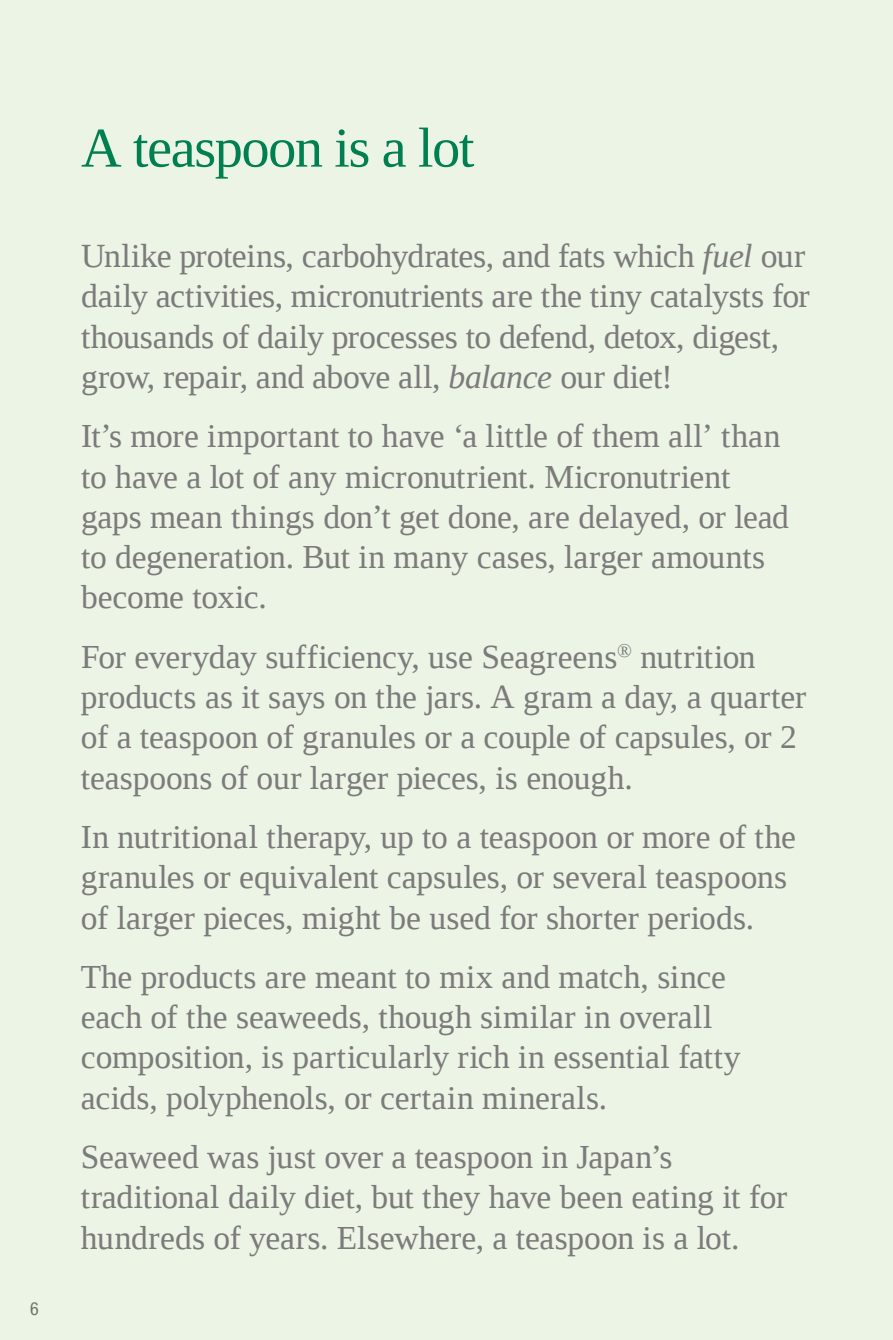
<style>
.page{position:relative;width:893px;height:1340px;background:#fff}
.page>*{position:absolute;margin:0;border:0;box-sizing:border-box;transform-origin:0 0}
.t1{font:56.25px "Tinos";letter-spacing:-.025em;color:#007f51}
.t2{font:33.75px/40.5px "Tinos";letter-spacing:-.01em;color:#7c7b7b}
.t3{font:33.52px/40.3px "Tinos";letter-spacing:-.005em;color:#7c7b7b}
.t4{font:condensed 18px "Helvetica Neue LT";color:#7c7b7b}
.s1{font-style:italic}
</style>
<div class="page">
<div style="left:0;top:0;width:893px;height:1339px;background:#ecf4e5"></div>
<p class="t4" style="left:30px;top:1297px;width:10px">6</p>
<h1 class="t1" style="left:81px;top:118px;width:395px">A teaspoon is a lot</h1>
<p class="t2" style="left:81px;top:235px;width:730px">Unlike proteins, carbohydrates, and fats which <span class="s1">fuel</span> our daily activities, micronutrients are the tiny catalysts for thousands of daily processes to defend, detox, digest, grow, repair, and above all, <span class="s1">balance</span> our diet!</p>
<p class="t3" style="left:81px;top:416px;width:709px">It’s more important to have ‘a little of them all’ than to have a lot of any micronutrient. Micronutrient gaps mean things don’t get done, are delayed, or lead to degeneration. But in many cases, larger amounts become toxic.</p>
<p class="t3" style="left:81px;top:637px;width:727px">For everyday sufficiency, use Seagreens<sup>®</sup> nutrition products as it says on the jars. A gram a day, a quarter of a teaspoon of granules or a couple of capsules, or 2 teaspoons of our larger pieces, is enough.</p>
<p class="t3" style="left:81px;top:817px;width:717px">In nutritional therapy, up to a teaspoon or more of the granules or equivalent capsules, or several teaspoons of larger pieces, might be used for shorter periods.</p>
<p class="t3" style="left:81px;top:957px;width:661px">The products are meant to mix and match, since each of the seaweeds, though similar in overall composition, is particularly rich in essential fatty acids, polyphenols, or certain minerals.</p>
<p class="t3" style="left:81px;top:1137px;width:708px">Seaweed was just over a teaspoon in Japan’s traditional daily diet, but they have been eating it for hundreds of years. Elsewhere, a teaspoon is a lot.</p>
</div>
